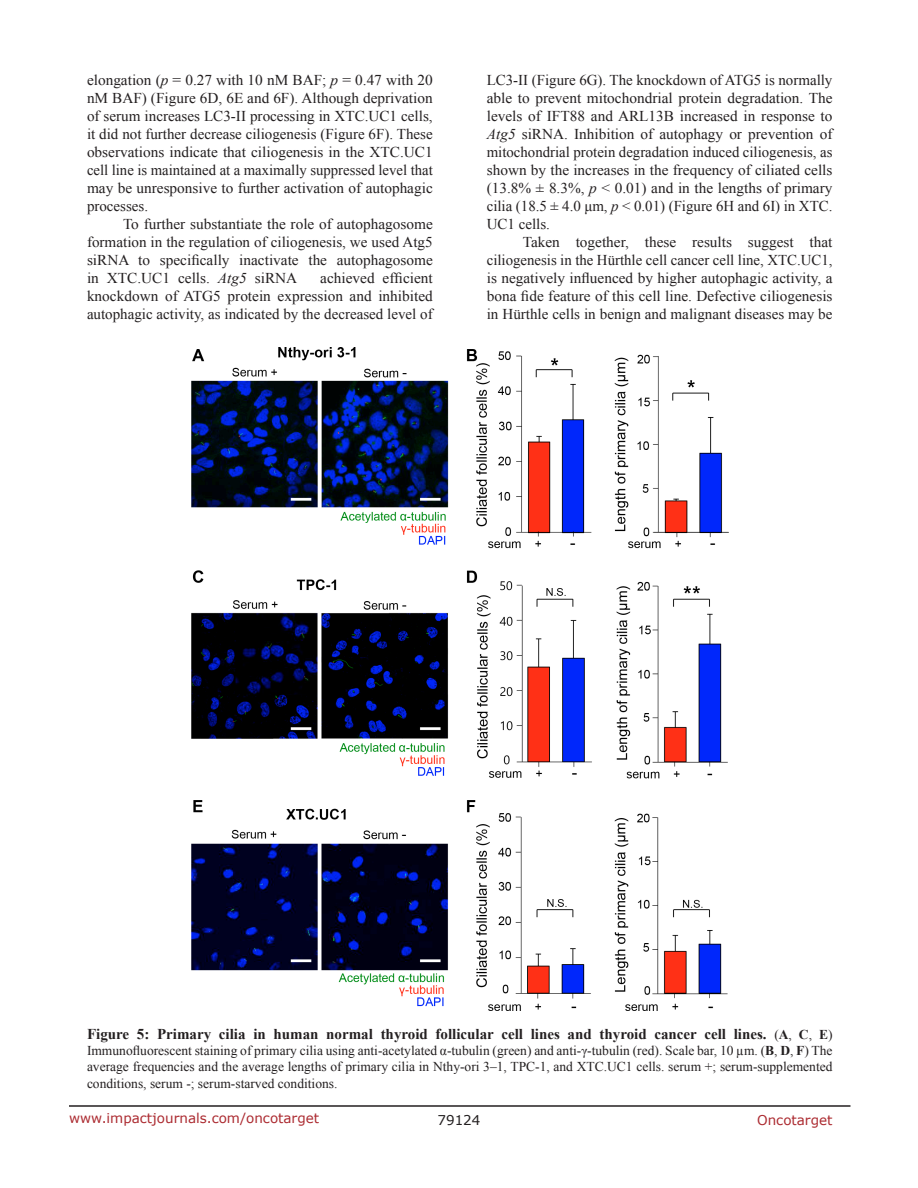
<style>
.page{position:relative;width:918px;height:1188px;background:#fff}
.page>*{position:absolute;margin:0;border:0;box-sizing:border-box;transform-origin:0 0}
.BodyText{font:15px/18px "Times New Roman";color:#231f20;text-align:justify}
.FigureText{font:700 15px "Times New Roman";color:#231f20}
.FigureText-2{font:13.5px/16.2px "Times New Roman";color:#231f20;text-align:justify}
.t1{font:13.5px "Verdana";color:#ac2b31}
.t2{font:13.5px "Verdana";color:#231f20}
.s1{font-style:italic}
.s2{font-weight:400;font-size:13.5px}
.s3{font-size:13.5px}
.s4{font-weight:700}
</style>
<div class="page">
<hr style="left:69px;top:1105px;width:781px;height:2px;background:#231f20">
<img style="left:191px;top:348px;width:537px;height:663px">
<p class="BodyText" style="left:87px;top:71px;width:347px">elongation (<span class="s1">p</span> = 0.27 with 10 nM BAF; <span class="s1">p</span> = 0.47 with 20 nM BAF) (Figure 6D, 6E and 6F). Although deprivation of serum increases LC3-II processing in XTC.UC1 cells, it did not further decrease ciliogenesis (Figure 6F). These observations indicate that ciliogenesis in the XTC.UC1 cell line is maintained at a maximally suppressed level that may be unresponsive to further activation of autophagic processes.</p>
<p class="BodyText" style="left:87px;top:215px;width:347px;text-indent:36px">To further substantiate the role of autophagosome formation in the regulation of ciliogenesis, we used Atg5 siRNA to specifically inactivate the autophagosome in XTC.UC1 cells. <span class="s1">Atg5</span> siRNA</p>
<p class="BodyText" style="left:87px;top:269px;width:347px;text-indent:233px">achieved efficient knockdown of ATG5 protein expression and inhibited autophagic activity, as indicated by the decreased level of</p>
<p class="BodyText" style="left:487px;top:71px;width:347px">LC3-II (Figure 6G). The knockdown of ATG5 is normally able to prevent mitochondrial protein degradation. The levels of IFT88 and ARL13B increased in response to <span class="s1">Atg5</span> siRNA. Inhibition of autophagy or prevention of mitochondrial protein degradation induced ciliogenesis, as shown by the increases in the frequency of ciliated cells (13.8% ± 8.3%, <span class="s1">p</span> &lt; 0.01) and in the lengths of primary cilia (18.5 ± 4.0 μm, <span class="s1">p</span> &lt; 0.01) (Figure 6H and 6I) in XTC.<br>UC1 cells.</p>
<p class="BodyText" style="left:487px;top:233px;width:347px;text-indent:36px">Taken together, these results suggest that ciliogenesis in the Hürthle cell cancer cell line, XTC.UC1, is negatively influenced by higher autophagic activity, a bona fide feature of this cell line. Defective ciliogenesis in Hürthle cells in benign and malignant diseases may be</p>
<p class="FigureText" style="left:87px;top:1024px;width:747px">Figure 5: Primary cilia in human normal thyroid follicular cell lines and thyroid cancer cell lines. <span class="s2">(</span><span class="s3">A</span><span class="s2">,</span> <span class="s3">C</span><span class="s2">,</span> <span class="s3">E</span><span class="s2">)</span></p>
<p class="FigureText-2" style="left:87px;top:1042px;width:747px">Immunofluorescent staining of primary cilia using anti-acetylated α-tubulin (green) and anti-γ-tubulin (red). Scale bar, 10 µm. (<span class="s4">B</span>, <span class="s4">D</span>, <span class="s4">F</span>) The average frequencies and the average lengths of primary cilia in Nthy-ori 3–1, TPC-1, and XTC.UC1 cells. serum +; serum-supplemented conditions, serum -; serum-starved conditions.</p>
<p class="t1" style="left:69px;top:1109px;width:252px">www.impactjournals.com/oncotarget</p>
<p class="t2" style="left:438px;top:1111px;width:44px">79124</p>
<p class="t1" style="left:757px;top:1111px;width:77px">Oncotarget</p>
</div>
